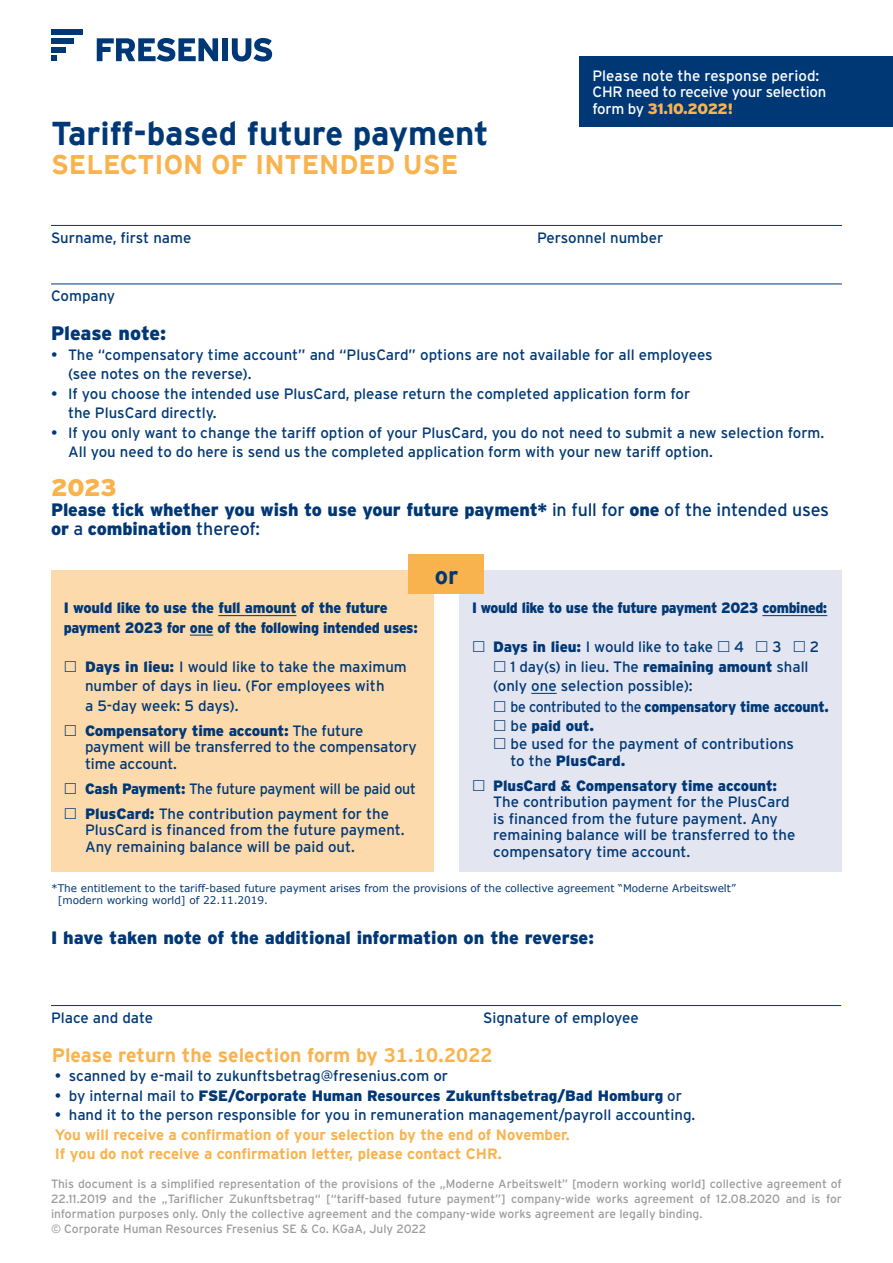
<style>
.page{position:relative;width:893px;height:1263px;background:#fff}
.page>*{position:absolute;margin:0;border:0;box-sizing:border-box;transform-origin:0 0}
.t1{font:700 33px "Interstate";color:#003876}
.t2{font:700 27px "Interstate";color:#f9b34e}
.t3{font:900 24px "Interstate";color:#f9b34e}
.t4{font:700 24px "Interstate";color:#003876}
.t5{font:700 19.5px "Interstate";color:#f9b34e}
.t6{font:900 19.5px "Interstate";letter-spacing:-.005em;color:#003876}
.t7{font:900 18px/19.5px "Interstate";letter-spacing:-.005em;color:#003876}
.t8{font:15px/19.5px "Interstate";color:#003876}
.t9{font:900 15px/25px "Interstate";letter-spacing:-.02em;color:#003876}
.t10{font:700 15px/19.5px "Interstate";color:#f9b34e}
.t11{font:15px/18.6px "Interstate";color:#003876;scale:.93 1}
.t12{font:15px/25px "Interstate";color:#003876;scale:.95 1}
.t13{font:15px/16.5px "Interstate";letter-spacing:-.02em;color:#fff}
.t14{font:900 15px "Interstate";color:#003876}
.t15{font:900 15px "Interstate";letter-spacing:-.02em;color:#003876;scale:.93 1}
.t16{font:12px/15px "Interstate";color:#9c9c9d}
.t17{font:10.5px/11.6px "Verdana";color:#003876}
.s1{font-weight:900;color:#f9b34e}
.s2{font-weight:400}
.s3{font-weight:900}
</style>
<div class="page">
<div style="left:51px;top:38px;width:23px;height:6px;background:#003876"></div>
<div style="left:51px;top:30px;width:31px;height:5px;background:#003876"></div>
<svg style="left:51px;top:56px;width:6px;height:5px"></svg>
<div style="left:51px;top:47px;width:14px;height:5px;background:#003876"></div>
<svg style="left:97px;top:38px;width:121px;height:24px"></svg>
<div style="left:222px;top:38px;width:6px;height:23px;background:#003876"></div>
<svg style="left:232px;top:38px;width:40px;height:24px"></svg>
<hr style="left:51px;top:1005px;width:790px;height:1px;background:#003876">
<div style="left:580px;top:56px;width:313px;height:70px;background:#003876"></div>
<hr style="left:51px;top:225px;width:791px;height:1px;background:#003876">
<hr style="left:51px;top:284px;width:791px;height:1px;background:#003876">
<div style="left:459px;top:570px;width:383px;height:302px;background:#e3e5f0"></div>
<hr style="left:762px;top:615px;width:65px;height:1px;background:#003876">
<svg style="left:531px;top:693px;width:26px;height:1px"></svg>
<div style="left:51px;top:570px;width:383px;height:302px;background:#fddaab"></div>
<hr style="left:218px;top:615px;width:78px;height:1px;background:#003876">
<svg style="left:190px;top:635px;width:23px;height:1px"></svg>
<div style="left:409px;top:555px;width:75px;height:39px;background:#f9b34e"></div>
<h1 class="t1" style="left:51px;top:110px;width:439px">Tariff-based future payment</h1>
<h2 class="t2" style="left:51px;top:145px;width:409px">SELECTION OF INTENDED USE</h2>
<p class="t13" style="left:592px;top:67px;width:235px">Please note the response period:<br>CHR need to receive your selection form by <span class="s1">31.10.2022!</span></p>
<p class="t8" style="left:51px;top:228px;width:142px">Surname, first name</p>
<p class="t8" style="left:537px;top:228px;width:128px">Personnel number</p>
<p class="t8" style="left:51px;top:286px;width:66px">Company</p>
<h3 class="t6" style="left:51px;top:322px;width:117px">Please note:</h3>
<p class="t8" style="left:68px;top:345px;width:646px;text-indent:-17px">• The “compensatory time account” and “PlusCard” options are not available for all employees (see notes on the reverse).</p>
<p class="t8" style="left:68px;top:384px;width:624px;text-indent:-17px">• If you choose the intended use PlusCard, please return the completed application form for the PlusCard directly.</p>
<p class="t8" style="left:68px;top:423px;width:758px;text-indent:-17px">• If you only want to change the tariff option of your PlusCard, you do not need to submit a new selection form.<br>All you need to do here is send us the completed application form with your new tariff option.</p>
<h3 class="t3" style="left:51px;top:474px;width:67px">2023</h3>
<p class="t7" style="left:51px;top:500px;width:780px">Please tick whether you wish to use your future payment* <span class="s2">in full for</span> one <span class="s2">of the intended uses </span>or <span class="s2">a</span> combination <span class="s2">thereof:</span></p>
<h3 class="t4" style="left:435px;top:558px;width:25px">or</h3>
<p class="t15" style="left:472px;top:599px;width:384px">I would like to use the future payment 2023 combined:</p>
<p class="t8" style="left:493px;top:637px;width:221px"><span class="s3">Days in lieu:</span> I would like to take</p>
<p class="t8" style="left:734px;top:637px;width:12px">4</p>
<p class="t8" style="left:772px;top:637px;width:11px">3</p>
<p class="t8" style="left:810px;top:637px;width:11px">2</p>
<p class="t8" style="left:493px;top:657px;width:317px;text-indent:17px">1 day(s) in lieu. The <span class="s3">remaining amount</span> shall (only one selection possible):</p>
<p class="t11" style="left:510px;top:697px;width:344px">be contributed to the <span class="s3">compensatory time account. </span>be <span class="s3">paid out.<br></span>be used for the payment of contributions</p>
<p class="t9" style="left:493px;top:748px;width:285px;text-indent:17px"><span class="s2">to the</span> PlusCard.<br>PlusCard &amp; Compensatory time account:</p>
<p class="t8" style="left:493px;top:794px;width:304px;line-height:16.5px">The contribution payment for the PlusCard is financed from the future payment. Any remaining balance will be transferred to the compensatory time account.</p>
<p class="t9" style="left:64px;top:598px;width:356px;line-height:19.5px">I would like to use the full amount of the future payment 2023 for one of the following intended uses:</p>
<p class="t8" style="left:85px;top:657px;width:323px"><span class="s3">Days in lieu:</span> I would like to take the maximum number of days in lieu. (For employees with<br>a 5-day week: 5 days).</p>
<p class="t8" style="left:85px;top:722px;width:333px;line-height:16.5px"><span class="s3">Compensatory time account:</span> The future payment will be transferred to the compensatory time account.</p>
<p class="t12" style="left:85px;top:776px;width:350px"><span class="s3">Cash Payment:</span> The future payment will be paid out<br><span class="s3">PlusCard:</span> The contribution payment for the</p>
<p class="t8" style="left:85px;top:822px;width:321px;line-height:16.5px">PlusCard is financed from the future payment.<br>Any remaining balance will be paid out.</p>
<p class="t17" style="left:58px;top:883px;width:680px;text-indent:-7px">*The entitlement to the tariff-based future payment arises from the provisions of the collective agreement “Moderne Arbeitswelt” [modern working world] of 22.11.2019.</p>
<p class="t7" style="left:51px;top:927px;width:545px">I have taken note of the additional information on the reverse:</p>
<p class="t8" style="left:51px;top:1008px;width:104px">Place and date</p>
<p class="t8" style="left:483px;top:1008px;width:157px">Signature of employee</p>
<h3 class="t5" style="left:52px;top:1041px;width:442px">Please return the selection form by 31.10.2022</h3>
<p class="t8" style="left:55px;top:1066px;width:395px">• scanned by e-mail to zukunftsbetrag@fresenius.com or</p>
<p class="t14" style="left:55px;top:1087px;width:629px"><span class="s2">• by internal mail to</span> FSE/Corporate Human Resources Zukunftsbetrag/Bad Homburg <span class="s2">or</span></p>
<p class="t8" style="left:55px;top:1105px;width:642px">• hand it to the person responsible for you in remuneration management/payroll accounting.</p>
<p class="t10" style="left:55px;top:1124px;width:517px">You will receive a confirmation of your selection by the end of November.<br>If you do not receive a confirmation letter, please contact CHR.</p>
<p class="t16" style="left:51px;top:1176px;width:792px">This document is a simplified representation of the provisions of the „Moderne Arbeitswelt” [modern working world] collective agreement of 22.11.2019 and the „Tariflicher Zukunftsbetrag“ [“tariff-based future payment”] company-wide works agreement of 12.08.2020 and is for information purposes only. Only the collective agreement and the company-wide works agreement are legally binding.<br>© Corporate Human Resources Fresenius SE &amp; Co. KGaA, July 2022</p>
</div>
